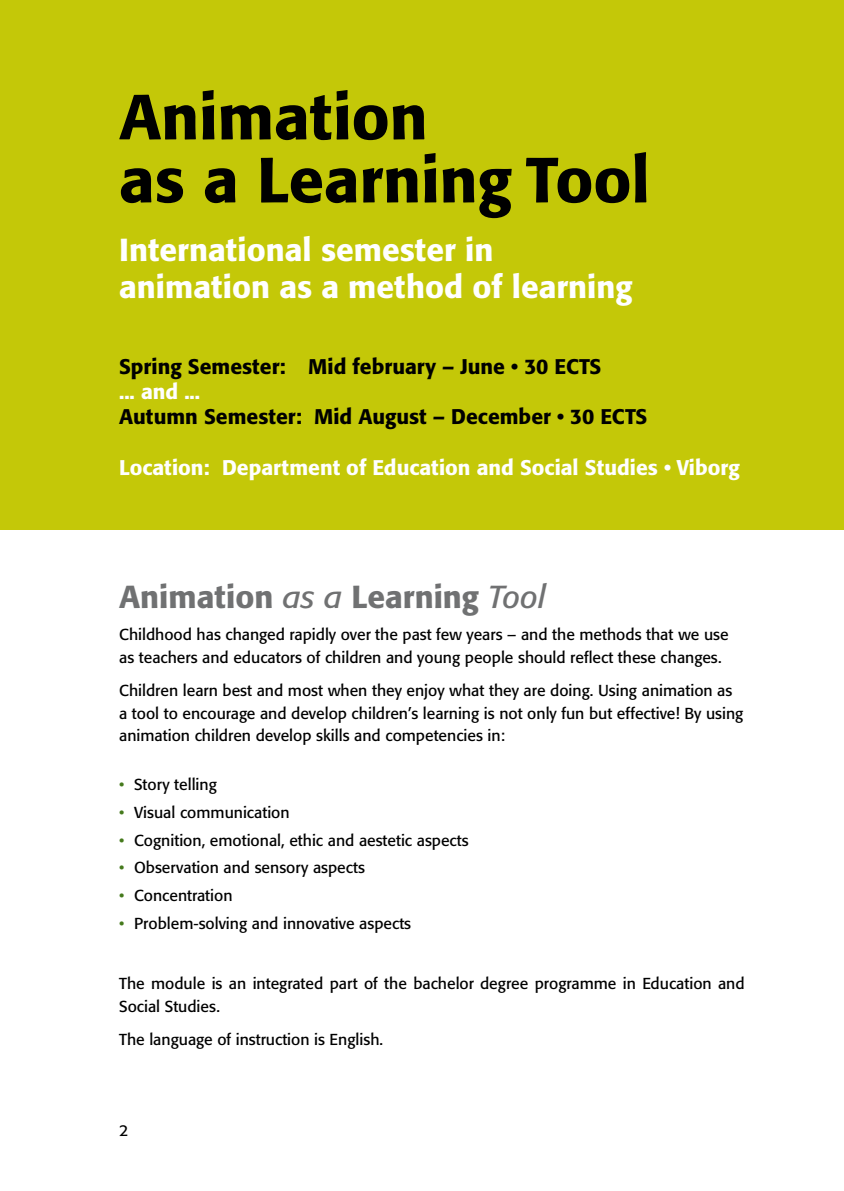
<style>
.page{position:relative;width:844px;height:1191px;background:#fff}
.page>*{position:absolute;margin:0;border:0;box-sizing:border-box;transform-origin:0 0}
.t1{font:500 63px/63px "Formata BQ";color:#000}
.t2{font:500 31.5px/37.8px "Formata BQ";color:#fff}
.t3{font:500 31.5px "Formata BQ";color:#707172}
.t4{font:500 21px "Formata BQ";color:#000}
.t5{font:500 21px "Formata BQ";color:#fff}
.t6{font:15.75px/22.8px "Formata BQ";color:#000}
.s1{font-weight:400;font-style:italic}
.s2{color:#457a1c}
</style>
<div class="page">
<div style="left:0;top:0;width:843px;height:529px;background:#c4c808"></div>
<h1 class="t1" style="left:119px;top:85px;width:532px">Animation<br>as a Learning Tool</h1>
<h2 class="t2" style="left:119px;top:230px;width:515px">International semester in animation as a method of learning</h2>
<h3 class="t4" style="left:119px;top:354px;width:483px">Spring Semester: Mid february – June • 30 ECTS</h3>
<h3 class="t5" style="left:119px;top:379px;width:82px">... and ...</h3>
<h3 class="t4" style="left:119px;top:404px;width:529px">Autumn Semester: Mid August – December • 30 ECTS</h3>
<h3 class="t5" style="left:119px;top:454px;width:622px">Location: Department of Education and Social Studies • Viborg</h3>
<h2 class="t3" style="left:119px;top:577px;width:428px">Animation <span class="s1">as a</span> Learning <span class="s1">Tool</span></h2>
<p class="t6" style="left:119px;top:623px;width:611px">Childhood has changed rapidly over the past few years – and the methods that we use as teachers and educators of children and young people should reflect these changes.</p>
<p class="t6" style="left:119px;top:679px;width:625px">Children learn best and most when they enjoy what they are doing. Using animation as a tool to encourage and develop children’s learning is not only fun but effective! By using animation children develop skills and competencies in:</p>
<p class="t6" style="left:119px;top:773px;width:99px"><span class="s2">•</span> Story telling</p>
<p class="t6" style="left:119px;top:801px;width:172px"><span class="s2">•</span> Visual communication</p>
<p class="t6" style="left:119px;top:828px;width:351px"><span class="s2">•</span> Cognition, emotional, ethic and aestetic aspects</p>
<p class="t6" style="left:119px;top:856px;width:247px"><span class="s2">•</span> Observation and sensory aspects</p>
<p class="t6" style="left:119px;top:884px;width:115px"><span class="s2">•</span> Concentration</p>
<p class="t6" style="left:119px;top:912px;width:293px"><span class="s2">•</span> Problem-solving and innovative aspects</p>
<p class="t6" style="left:119px;top:972px;width:627px">The module is an integrated part of the bachelor degree programme in Education and<br>Social Studies.</p>
<p class="t6" style="left:119px;top:1027px;width:265px">The language of instruction is English.</p>
<p class="t6" style="left:119px;top:1119px;width:11px">2</p>
</div>
